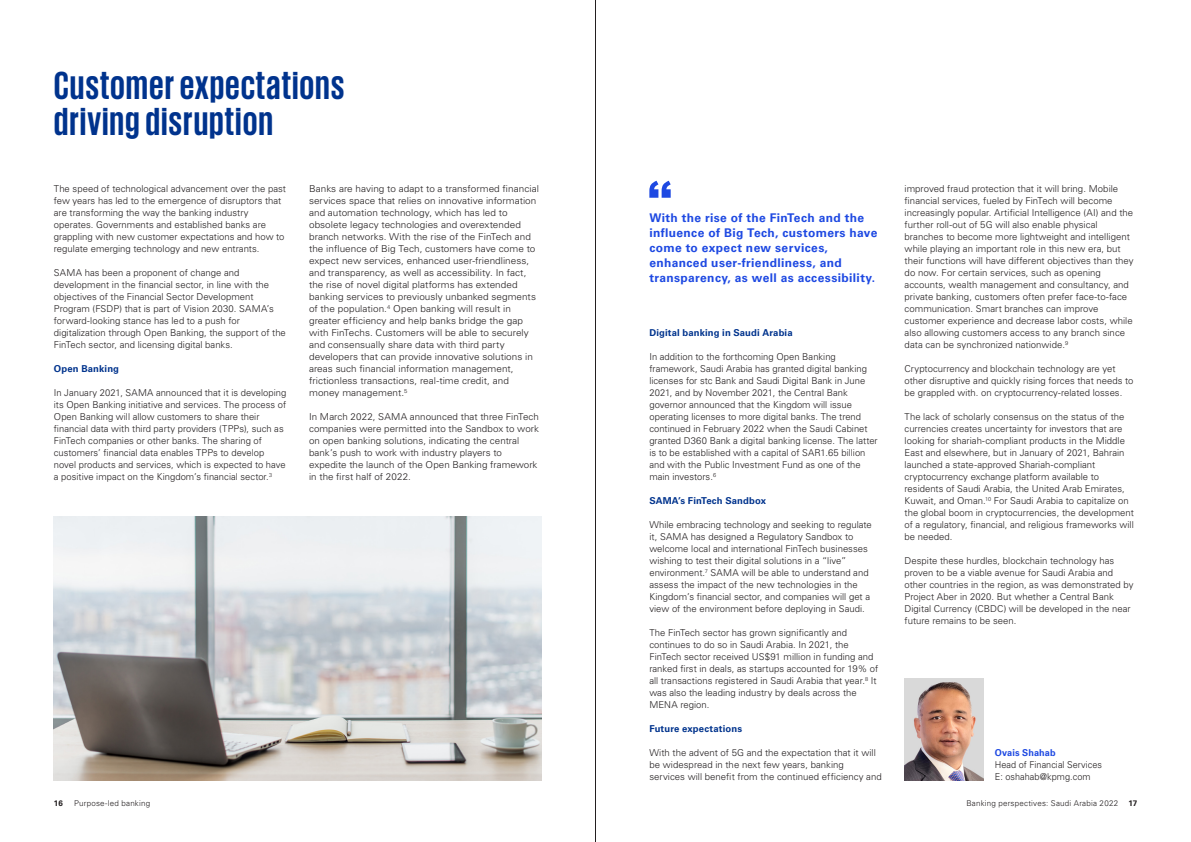
<style>
.page{position:relative;width:1191px;height:842px;background:#fff}
.page>*{position:absolute;margin:0;border:0;box-sizing:border-box;transform-origin:0 0}
.t1{font:700 40px/36px "KPMG";letter-spacing:.025em;color:#00338d}
.t2{font:700 12px/15px "Univers LT Std";letter-spacing:.03em;color:#1e49e2}
.t3{font:300 9.5px/12px "Univers LT Std";color:#231f20}
.t4{font:300 9.5px/12px "Univers LT Std";color:#231f20;scale:1.05 1}
.t5{font:700 9.5px "Univers LT Std";letter-spacing:.015em;color:#00338d}
.t6{font:300 9.5px/12px "Univers LT Std";color:#231f20;scale:.96 1}
.t7{font:700 9.5px "Univers LT Std";letter-spacing:.01em;color:#1e49e2;scale:.96 1}
.t8{font:300 8px "Univers LT Std";letter-spacing:.025em;color:#231f20}
.t9{font:700 8px "Univers LT Std";color:#231f20}
.s1{font-weight:700}
</style>
<div class="page">
<hr style="left:595px;top:0;width:1px;height:842px;background:#231f20">
<svg style="left:649px;top:181px;width:21px;height:17px"></svg>
<img style="left:54px;top:516px;width:487px;height:264px">
<img style="left:904px;top:678px;width:79px;height:102px">
<h1 class="t1" style="left:54px;top:66px;width:292px">Customer expectations driving disruption</h1>
<p class="t3" style="left:54px;top:183px;width:234px">The speed of technological advancement over the past few years has led to the emergence of disruptors that are transforming the way the banking industry operates. Governments and established banks are grappling with new customer expectations and how to regulate emerging technology and new entrants.</p>
<p class="t3" style="left:54px;top:267px;width:233px">SAMA has been a proponent of change and development in the financial sector, in line with the objectives of the Financial Sector Development Program (FSDP) that is part of Vision 2030. SAMA’s forward-looking stance has led to a push for digitalization through Open Banking, the support of the FinTech sector, and licensing digital banks.</p>
<p class="t5" style="left:54px;top:363px;width:67px">Open Banking</p>
<p class="t3" style="left:54px;top:387px;width:234px">In January 2021, SAMA announced that it is developing its Open Banking initiative and services. The process of Open Banking will allow customers to share their financial data with third party providers (TPPs), such as FinTech companies or other banks. The sharing of customers’ financial data enables TPPs to develop novel products and services, which is expected to have a positive impact on the Kingdom’s financial sector.<sup>3</sup></p>
<p class="t4" style="left:309px;top:183px;width:220px">Banks are having to adapt to a transformed financial services space that relies on innovative information and automation technology, which has led to obsolete legacy technologies and overextended branch networks. With the rise of the FinTech and the influence of Big Tech, customers have come to expect new services, enhanced user-friendliness, and transparency, as well as accessibility. In fact, the rise of novel digital platforms has extended banking services to previously unbanked segments of the population.<sup>4</sup> Open banking will result in greater efficiency and help banks bridge the gap with FinTechs. Customers will be able to securely and consensually share data with third party developers that can provide innovative solutions in areas such financial information management, frictionless transactions, real-time credit, and money management.<sup>5</sup></p>
<p class="t3" style="left:309px;top:411px;width:231px">In March 2022, SAMA announced that three FinTech companies were permitted into the Sandbox to work on open banking solutions, indicating the central bank’s push to work with industry players to expedite the launch of the Open Banking framework in the first half of 2022.</p>
<p class="t2" style="left:649px;top:210px;width:229px">With the rise of the FinTech and the influence of Big Tech, customers have come to expect new services, enhanced user-friendliness, and transparency, as well as accessibility.</p>
<p class="t5" style="left:649px;top:327px;width:145px">Digital banking in Saudi Arabia</p>
<p class="t3" style="left:649px;top:351px;width:230px">In addition to the forthcoming Open Banking framework, Saudi Arabia has granted digital banking licenses for stc Bank and Saudi Digital Bank in June 2021, and by November 2021, the Central Bank governor announced that the Kingdom will issue operating licenses to more digital banks. The trend continued in February 2022 when the Saudi Cabinet granted D360 Bank a digital banking license. The latter is to be established with a capital of SAR1.65 billion and with the Public Investment Fund as one of the main investors.<sup>6</sup></p>
<p class="t5" style="left:649px;top:495px;width:118px">SAMA’s FinTech Sandbox</p>
<p class="t3" style="left:649px;top:519px;width:224px">While embracing technology and seeking to regulate it, SAMA has designed a Regulatory Sandbox to welcome local and international FinTech businesses wishing to test their digital solutions in a “live” environment.<sup>7</sup> SAMA will be able to understand and assess the impact of the new technologies in the Kingdom’s financial sector, and companies will get a view of the environment before deploying in Saudi.</p>
<p class="t3" style="left:649px;top:627px;width:230px">The FinTech sector has grown significantly and continues to do so in Saudi Arabia. In 2021, the FinTech sector received US$91 million in funding and ranked first in deals, as startups accounted for 19% of all transactions registered in Saudi Arabia that year.<sup>8</sup> It was also the leading industry by deals across the MENA region.</p>
<p class="t5" style="left:649px;top:723px;width:94px">Future expectations</p>
<p class="t3" style="left:649px;top:747px;width:234px">With the advent of 5G and the expectation that it will be widespread in the next few years, banking services will benefit from the continued efficiency and</p>
<p class="t3" style="left:904px;top:183px;width:230px">improved fraud protection that it will bring. Mobile financial services, fueled by FinTech will become increasingly popular. Artificial Intelligence (AI) and the further roll-out of 5G will also enable physical branches to become more lightweight and intelligent while playing an important role in this new era, but their functions will have different objectives than they do now. For certain services, such as opening accounts, wealth management and consultancy, and private banking, customers often prefer face-to-face communication. Smart branches can improve customer experience and decrease labor costs, while also allowing customers access to any branch since data can be synchronized nationwide.<sup>9</sup></p>
<p class="t3" style="left:904px;top:363px;width:230px">Cryptocurrency and blockchain technology are yet other disruptive and quickly rising forces that needs to be grappled with. on cryptocurrency-related losses.</p>
<p class="t3" style="left:904px;top:411px;width:231px">The lack of scholarly consensus on the status of the currencies creates uncertainty for investors that are looking for shariah-compliant products in the Middle East and elsewhere, but in January of 2021, Bahrain launched a state-approved Shariah-compliant cryptocurrency exchange platform available to residents of Saudi Arabia, the United Arab Emirates, Kuwait, and Oman.<sup>10</sup> For Saudi Arabia to capitalize on the global boom in cryptocurrencies, the development of a regulatory, financial, and religious frameworks will be needed.</p>
<p class="t3" style="left:904px;top:555px;width:230px">Despite these hurdles, blockchain technology has proven to be a viable avenue for Saudi Arabia and other countries in the region, as was demonstrated by Project Aber in 2020. But whether a Central Bank Digital Currency (CBDC) will be developed in the near future remains to be seen.</p>
<p class="t7" style="left:994px;top:747px;width:65px">Ovais Shahab</p>
<p class="t6" style="left:994px;top:759px;width:113px">Head of Financial Services<br>E: oshahab@kpmg.com</p>
<p class="t9" style="left:54px;top:798px;width:10px">16</p>
<p class="t8" style="left:74px;top:798px;width:78px">Purpose-led banking</p>
<p class="t8" style="left:966px;top:798px;width:172px">Banking perspectives: Saudi Arabia 2022 <span class="s1">17</span></p>
</div>
